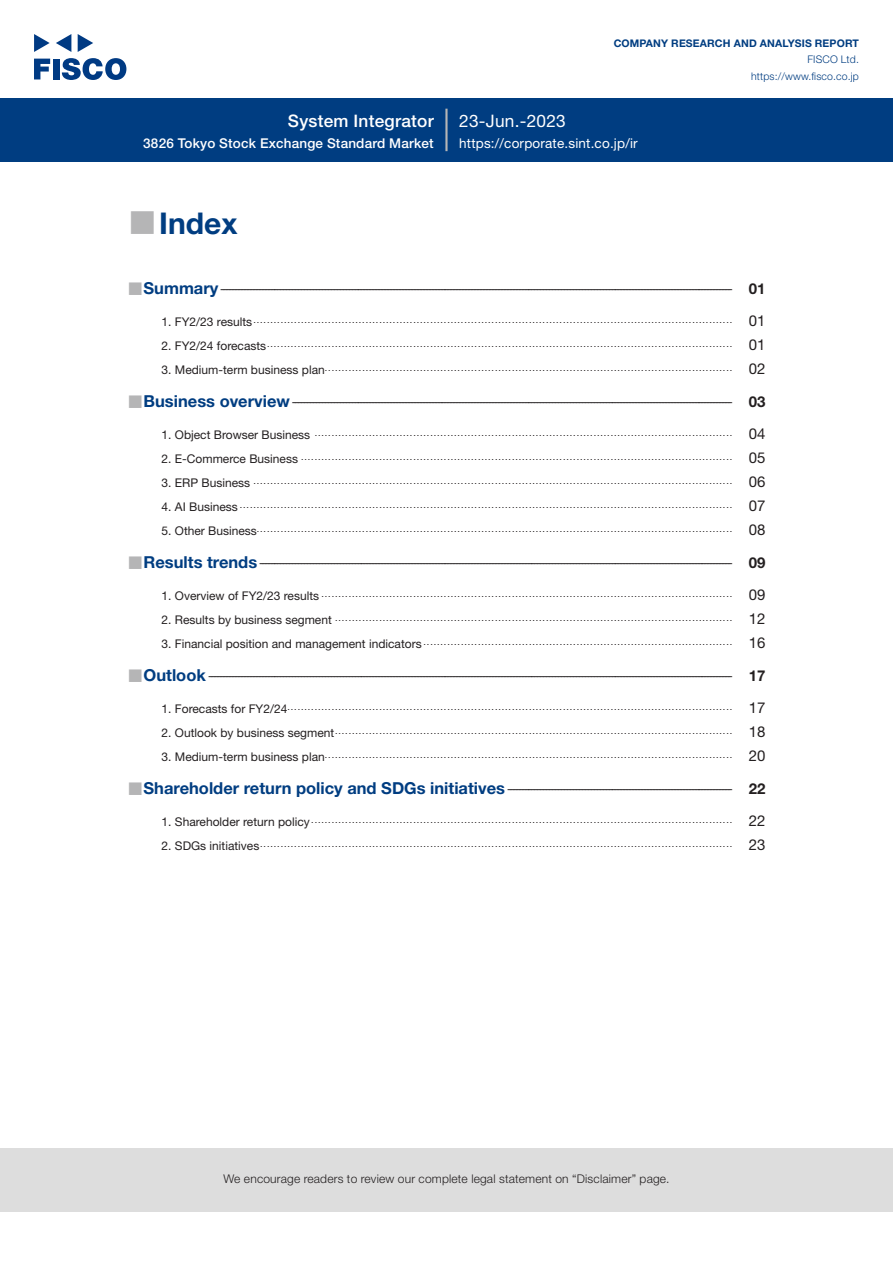
<style>
.page{position:relative;width:893px;height:1263px;background:#fff}
.page>*{position:absolute;margin:0;border:0;box-sizing:border-box;transform-origin:0 0}
.t1{font:700 30px "Helvetica Neue LT Std";color:#003d81}
.t2{font:500 17.25px "Helvetica Neue LT Std";letter-spacing:.015em;color:#fff}
.t3{font:17.25px "Helvetica Neue LT Std";letter-spacing:.015em;color:#fff}
.t4{font:700 16.5px "Helvetica Neue LT Std";color:#003d81}
.t5{font:15px "Helvetica Neue LT Std";color:#231f20}
.t6{font:700 15px "Helvetica Neue LT Std";color:#231f20}
.t7{font:500 13.5px "Helvetica Neue LT Std";letter-spacing:.015em;color:#fff}
.t8{font:13.5px "Helvetica Neue LT Std";letter-spacing:.015em;color:#fff}
.t9{font:12px "Helvetica Neue LT Std";color:#231f20}
.t10{font:300 12px "Helvetica Neue LT Std";letter-spacing:.015em;color:#231f20}
.t11{font:700 10.5px "Helvetica Neue LT Std";letter-spacing:.015em;color:#003d81}
.t12{font:300 10.5px/16.5px "Helvetica Neue LT Std";letter-spacing:.015em;color:#003d81;text-align:right}
.t13{font:9px "Helvetica Neue LT Std";color:#231f20}
.s1{font-family:"Hiragino UD Sans F Std N W6";font-weight:400;color:#b5b5b6}
.s2{font-family:"Hiragino UD Sans Std W6";font-weight:400;color:#b5b5b6}
.s3{font-size:12px}
</style>
<div class="page">
<div style="left:0;top:1148px;width:893px;height:64px;background:#ddd"></div>
<svg style="left:34px;top:59px;width:16px;height:20px"></svg>
<div style="left:53px;top:59px;width:6px;height:20px;background:#003a83"></div>
<svg style="left:62px;top:58px;width:64px;height:22px"></svg>
<svg style="left:34px;top:34px;width:16px;height:18px"></svg>
<svg style="left:78px;top:34px;width:15px;height:18px"></svg>
<svg style="left:56px;top:34px;width:15px;height:18px"></svg>
<div style="left:0;top:98px;width:893px;height:64px;background:#003d81"></div>
<hr style="left:445px;top:109px;width:3px;height:42px;background:#b5b5b6">
<h2 class="t2" style="left:288px;top:110px;width:147px">System Integrator</h2>
<h3 class="t7" style="left:143px;top:135px;width:292px">3826 Tokyo Stock Exchange Standard Market</h3>
<h1 class="t1" style="left:128px;top:204px;width:112px"><span class="s1">■</span>Index</h1>
<h2 class="t3" style="left:459px;top:110px;width:108px">23-Jun.-2023</h2>
<p class="t11" style="left:614px;top:37px;width:247px">COMPANY RESEARCH AND ANALYSIS REPORT</p>
<p class="t12" style="left:751px;top:51px;width:109px">FISCO Ltd. https://www.fisco.co j p.</p>
<h3 class="t8" style="left:459px;top:135px;width:180px">https://corporate.sint. c o j p. i r/</h3>
<h3 class="t4" style="left:127px;top:278px;width:93px"><span class="s2">■</span>Summary</h3>
<h3 class="t9" style="left:220px;top:281px;width:514px">---------------------------------------------------------------------------------------------------------------------------------------------------------------------------</h3>
<h3 class="t9" style="left:162px;top:314px;width:92px">1. FY2/23 results</h3>
<p class="t13" style="left:253px;top:314px;width:480px">.............................................................................................................................................</p>
<h3 class="t9" style="left:162px;top:338px;width:106px">2. FY2/24 forecasts</h3>
<p class="t13" style="left:267px;top:338px;width:467px">.........................................................................................................................................</p>
<h3 class="t9" style="left:162px;top:362px;width:165px">3. Medium-term business plan</h3>
<p class="t13" style="left:325px;top:362px;width:409px">........................................................................................................................</p>
<h3 class="t4" style="left:127px;top:391px;width:164px"><span class="s2">■</span>Business overview</h3>
<h3 class="t9" style="left:292px;top:394px;width:442px">---------------------------------------------------------------------------------------------------------------------------------------------------</h3>
<h3 class="t9" style="left:162px;top:427px;width:150px">1. Object Browser Business</h3>
<p class="t13" style="left:315px;top:427px;width:419px">...........................................................................................................................</p>
<h3 class="t9" style="left:162px;top:451px;width:138px">2. E-Commerce Business</h3>
<p class="t13" style="left:301px;top:451px;width:433px">...............................................................................................................................</p>
<h3 class="t9" style="left:162px;top:475px;width:90px">3. ERP Business</h3>
<p class="t13" style="left:253px;top:475px;width:480px">.............................................................................................................................................</p>
<h3 class="t9" style="left:162px;top:499px;width:78px">4. AI Business</h3>
<p class="t13" style="left:240px;top:499px;width:494px">.................................................................................................................................................</p>
<h3 class="t9" style="left:162px;top:523px;width:97px">5. Other Business</h3>
<p class="t13" style="left:257px;top:523px;width:477px">............................................................................................................................................</p>
<h3 class="t4" style="left:127px;top:552px;width:131px"><span class="s2">■</span>Results trends</h3>
<h3 class="t9" style="left:259px;top:555px;width:475px">--------------------------------------------------------------------------------------------------------------------------------------------------------------</h3>
<h3 class="t9" style="left:162px;top:588px;width:159px">1. Overview of FY2/23 results</h3>
<p class="t13" style="left:321px;top:588px;width:412px">.........................................................................................................................</p>
<h3 class="t9" style="left:162px;top:612px;width:172px">2. Results by business segment</h3>
<p class="t13" style="left:335px;top:612px;width:399px">.....................................................................................................................</p>
<h3 class="t9" style="left:162px;top:636px;width:262px">3. Financial position and management indicators</h3>
<p class="t13" style="left:424px;top:636px;width:310px">...........................................................................................</p>
<h3 class="t4" style="left:127px;top:665px;width:80px"><span class="s2">■</span>Outlook</h3>
<h3 class="t9" style="left:208px;top:668px;width:526px">-------------------------------------------------------------------------------------------------------------------------------------------------------------------------------</h3>
<p class="t13" style="left:263px;top:701px;width:470px"><span class="s3">2/24</span>...................................................................................................................................</p>
<h3 class="t9" style="left:162px;top:701px;width:103px">1. Forecasts for FY</h3>
<h3 class="t9" style="left:162px;top:725px;width:174px">2. Outlook by business segment</h3>
<p class="t13" style="left:335px;top:725px;width:399px">.....................................................................................................................</p>
<h3 class="t9" style="left:162px;top:749px;width:165px">3. Medium-term business plan</h3>
<p class="t13" style="left:325px;top:749px;width:409px">........................................................................................................................</p>
<h3 class="t4" style="left:127px;top:778px;width:379px"><span class="s2">■</span>Shareholder return policy and SDGs initiatives</h3>
<h3 class="t9" style="left:507px;top:781px;width:227px">---------------------------------------------------------------------------</h3>
<h3 class="t9" style="left:162px;top:814px;width:150px">1. Shareholder return policy</h3>
<p class="t13" style="left:311px;top:814px;width:422px">............................................................................................................................</p>
<h3 class="t9" style="left:162px;top:838px;width:99px">2. SDGs initiatives</h3>
<p class="t13" style="left:260px;top:838px;width:473px">...........................................................................................................................................</p>
<h3 class="t6" style="left:749px;top:279px;width:18px">01</h3>
<h3 class="t5" style="left:749px;top:311px;width:18px">01</h3>
<h3 class="t5" style="left:749px;top:335px;width:18px">01</h3>
<h3 class="t5" style="left:749px;top:359px;width:18px">02</h3>
<h3 class="t6" style="left:749px;top:392px;width:18px">03</h3>
<h3 class="t5" style="left:749px;top:424px;width:18px">04</h3>
<h3 class="t5" style="left:749px;top:448px;width:18px">05</h3>
<h3 class="t5" style="left:749px;top:472px;width:18px">06</h3>
<h3 class="t5" style="left:749px;top:496px;width:18px">07</h3>
<h3 class="t5" style="left:749px;top:520px;width:18px">08</h3>
<h3 class="t6" style="left:749px;top:553px;width:18px">09</h3>
<h3 class="t5" style="left:749px;top:585px;width:18px">09</h3>
<h3 class="t5" style="left:749px;top:609px;width:18px">12</h3>
<h3 class="t5" style="left:749px;top:633px;width:18px">16</h3>
<h3 class="t6" style="left:749px;top:666px;width:18px">17</h3>
<h3 class="t5" style="left:749px;top:698px;width:18px">17</h3>
<h3 class="t5" style="left:749px;top:722px;width:18px">18</h3>
<h3 class="t5" style="left:749px;top:746px;width:18px">20</h3>
<h3 class="t6" style="left:749px;top:779px;width:18px">22</h3>
<h3 class="t5" style="left:749px;top:811px;width:18px">22</h3>
<h3 class="t5" style="left:749px;top:835px;width:18px">23</h3>
<h3 class="t10" style="left:223px;top:1171px;width:448px">We encourage readers to review our complete legal statement on “Disclaimer” page.</h3>
</div>
